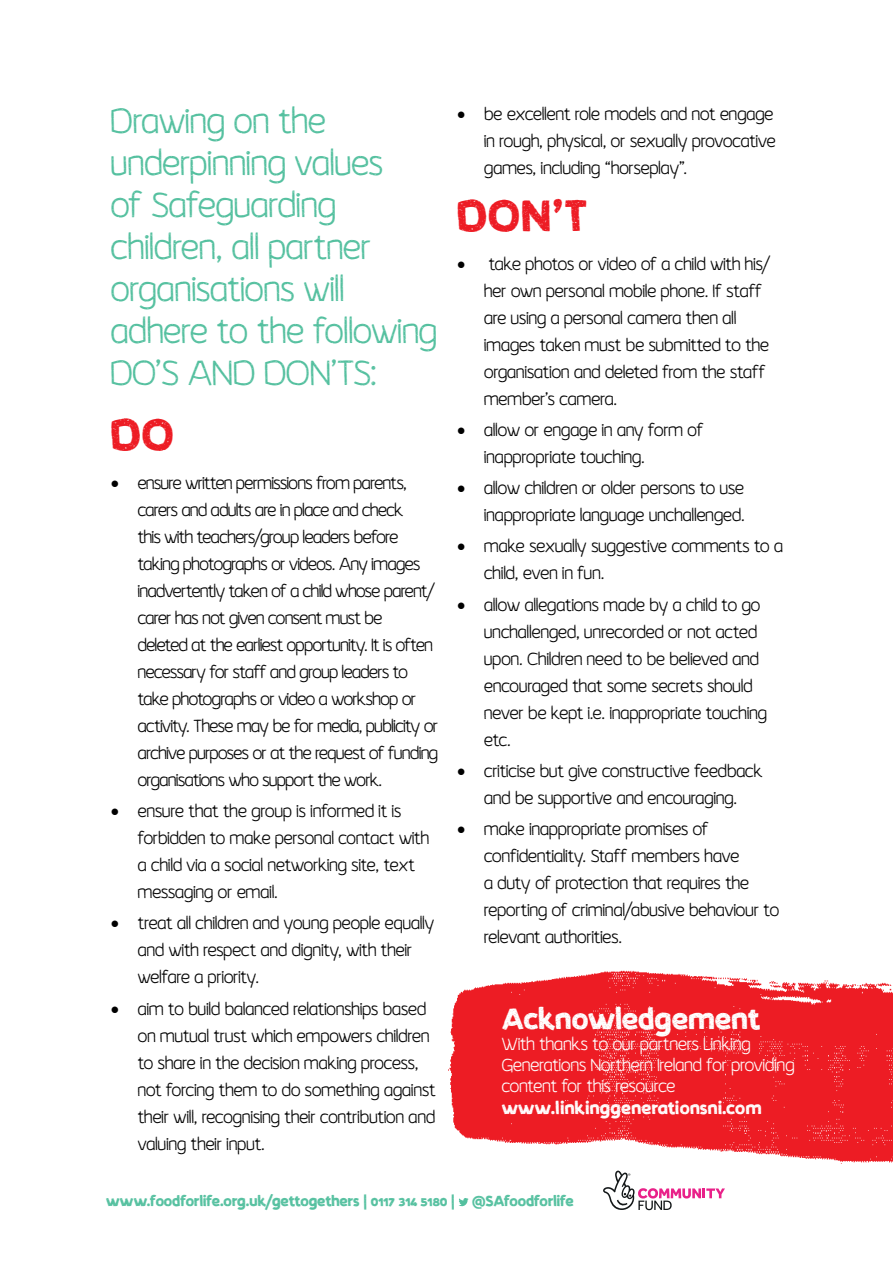
<style>
.page{position:relative;width:893px;height:1263px;background:#fff}
.page>*{position:absolute;margin:0;border:0;box-sizing:border-box;transform-origin:0 0}
.t1{font:700 45px "Koarawild";color:#ed1c24}
.t2{font:300 36px/42px "Koarawild";letter-spacing:.01em;color:#54c09f}
.t3{font:700 30px "Koarawild";letter-spacing:.005em;color:#fff}
.t4{font:300 18px/27px "Koarawild";letter-spacing:.005em;color:#000}
.t5{font:300 18px/27px "Koarawild";letter-spacing:-.015em;color:#000}
.t6{font:300 18px/21px "Koarawild";letter-spacing:.01em;color:#fff}
.t7{font:700 18px "Koarawild";letter-spacing:.02em;color:#fff}
.t8{font:700 15px "Koarawild";color:#54c09f}
</style>
<div class="page">
<img style="left:448px;top:970px;width:445px;height:194px">
<svg style="left:459px;top:1198px;width:9px;height:8px"></svg>
<svg style="left:603px;top:1170px;width:122px;height:40px"></svg>
<h2 class="t2" style="left:111px;top:101px;width:328px">Drawing on the underpinning values<br>of Safeguarding children, all partner organisations will adhere to the following<br>DO’S AND DON’TS:</h2>
<h1 class="t1" style="left:111px;top:405px;width:65px">DO</h1>
<p class="t5" style="left:138px;top:470px;width:302px;text-indent:-27px">• ensure written permissions from parents, carers and adults are in place and check<br>this with teachers/group leaders before taking photographs or videos. Any images inadvertently taken of a child whose parent/ carer has not given consent must be<br>deleted at the earliest opportunity. It is often necessary for staff and group leaders to take photographs or video a workshop or activity. These may be for media, publicity or archive purposes or at the request of funding organisations who support the work.</p>
<p class="t4" style="left:138px;top:798px;width:293px;text-indent:-27px">• ensure that the group is informed it is forbidden to make personal contact with a child via a social networking site, text messaging or email.</p>
<p class="t4" style="left:138px;top:910px;width:298px;text-indent:-27px">• treat all children and young people equally and with respect and dignity, with their welfare a priority.</p>
<p class="t4" style="left:138px;top:995px;width:299px;text-indent:-27px">• aim to build balanced relationships based on mutual trust which empowers children to share in the decision making process, not forcing them to do something against their will, recognising their contribution and valuing their input.</p>
<p class="t4" style="left:484px;top:100px;width:293px;text-indent:-27px">• be excellent role models and not engage in rough, physical, or sexually provocative games, including “horseplay”.</p>
<h1 class="t1" style="left:457px;top:186px;width:132px">DON’T</h1>
<p class="t4" style="left:484px;top:250px;width:288px;text-indent:-27px">• take photos or video of a child with his/ her own personal mobile phone. If staff are using a personal camera then all images taken must be submitted to the organisation and deleted from the staff member’s camera.</p>
<p class="t4" style="left:484px;top:417px;width:221px;text-indent:-27px">• allow or engage in any form of inappropriate touching.</p>
<p class="t4" style="left:457px;top:475px;width:289px;text-align:right">• allow children or older persons to use inappropriate language unchallenged.</p>
<p class="t4" style="left:484px;top:533px;width:300px;text-indent:-27px">• make sexually suggestive comments to a child, even in fun.</p>
<p class="t4" style="left:484px;top:591px;width:284px;text-indent:-27px">• allow allegations made by a child to go unchallenged, unrecorded or not acted upon. Children need to be believed and encouraged that some secrets should never be kept i.e. inappropriate touching etc.</p>
<p class="t4" style="left:457px;top:757px;width:307px;text-align:center">• criticise but give constructive feedback and be supportive and encouraging.</p>
<p class="t4" style="left:484px;top:816px;width:296px;text-indent:-27px">• make inappropriate promises of confidentiality. Staff members have<br>a duty of protection that requires the reporting of criminal/abusive behaviour to relevant authorities.</p>
<h3 class="t3" style="left:502px;top:999px;width:260px">Acknowledgement</h3>
<p class="t6" style="left:502px;top:1034px;width:294px">With thanks to our partners Linking<br>Generations Northern Ireland for providing content for this resource</p>
<p class="t7" style="left:502px;top:1096px;width:261px">www.linkinggenerationsni.com</p>
<p class="t8" style="left:106px;top:1191px;width:469px">www.foodforlife.org.uk/gettogethers | 0117 314 5180 | @SAfoodforlife</p>
</div>
